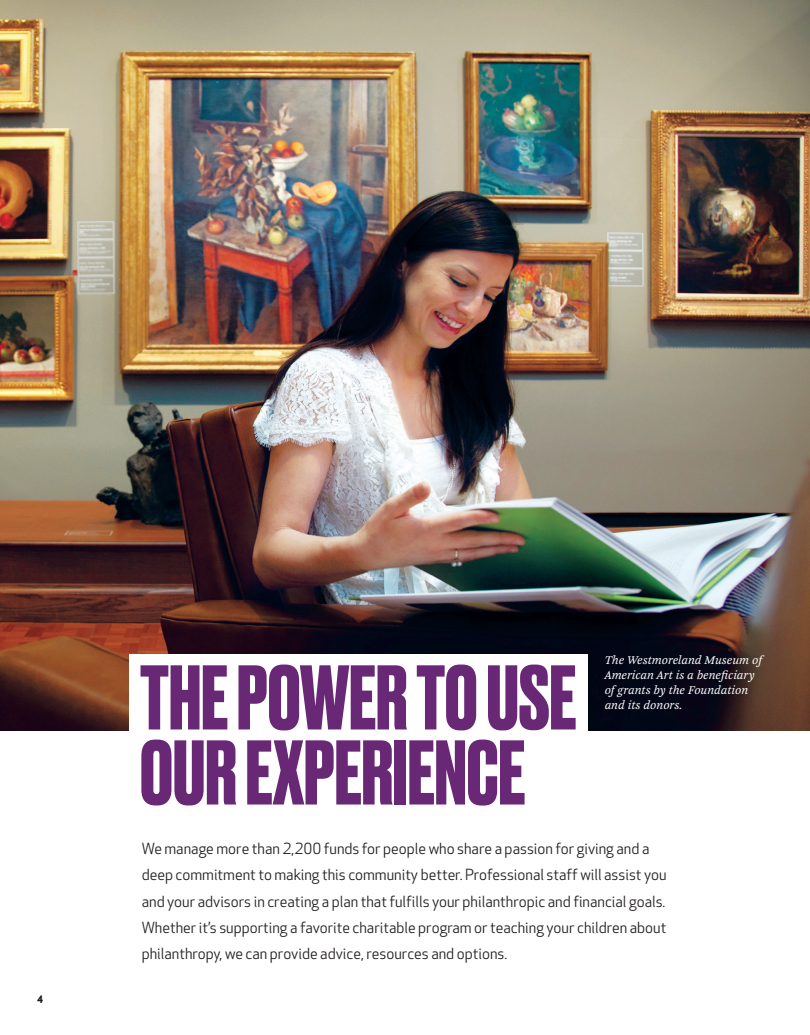
<style>
.page{position:relative;width:810px;height:1035px;background:#fff}
.page>*{position:absolute;margin:0;border:0;box-sizing:border-box;transform-origin:0 0}
.t1{font:700 86.25px/75px "Druk";color:#692875}
.t2{font:15px/26.2px "Apex New";color:#231f20}
.t3{font:italic 12.5px/15px "Arnhem Pro Blond";color:#fff}
.t4{font:700 10px "Apex New";color:#231f20}
</style>
<div class="page">
<img style="left:0;top:0;width:810px;height:731px">
<div style="left:129px;top:655px;width:459px;height:89px;background:#fff"></div>
<p class="t4" style="left:37px;top:993px;width:8px">4</p>
<h1 class="t1" style="left:140px;top:656px;width:438px">THE POWER TO USE<br>OUR EXPERIENCE</h1>
<p class="t3" style="left:605px;top:653px;width:159px">The Westmoreland Museum of<br>American Art is a beneficiary of grants by the Foundation and its donors.</p>
<p class="t2" style="left:142px;top:836px;width:526px">We manage more than 2,200 funds for people who share a passion for giving and a deep commitment to making this community better. Professional staff will assist you and your advisors in creating a plan that fulfills your philanthropic and financial goals.<br>Whether it’s supporting a favorite charitable program or teaching your children about philanthropy, we can provide advice, resources and options.</p>
</div>
